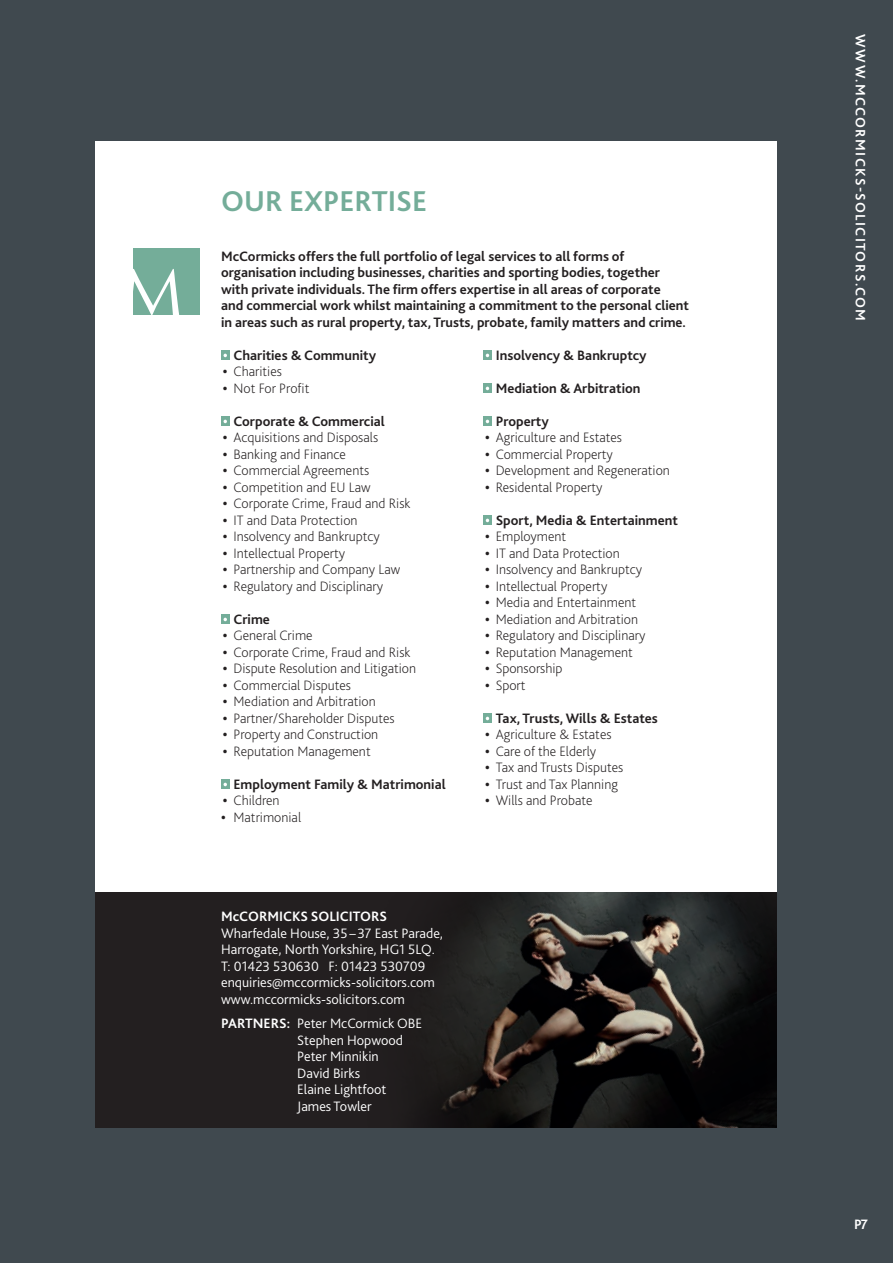
<style>
.page{position:relative;width:893px;height:1263px;background:#40494f}
.page>*{position:absolute;margin:0;border:0;box-sizing:border-box;transform-origin:0 0}
.t1{font:700 30px "Bliss 2";color:#74ad99}
.t2{font:200 14.25px "Bliss 2";color:#231f20}
.t3{font:700 14.25px/16.5px "Bliss 2";color:#231f20}
.t4{font:300 14.25px/16.5px "Bliss 2";color:#fff}
.t5{font:700 14.25px "Bliss 2";letter-spacing:.095em;color:#fff}
.s1{font-weight:700}
</style>
<div class="page">
<div style="left:95px;top:141px;width:682px;height:986px;background:#fff"></div>
<svg style="left:221px;top:351px;width:8px;height:9px"></svg>
<svg style="left:221px;top:417px;width:8px;height:9px"></svg>
<svg style="left:221px;top:615px;width:8px;height:9px"></svg>
<svg style="left:221px;top:780px;width:8px;height:9px"></svg>
<svg style="left:483px;top:351px;width:9px;height:9px"></svg>
<svg style="left:483px;top:384px;width:9px;height:9px"></svg>
<svg style="left:483px;top:417px;width:9px;height:9px"></svg>
<svg style="left:483px;top:516px;width:9px;height:9px"></svg>
<svg style="left:483px;top:714px;width:9px;height:9px"></svg>
<div style="left:95px;top:892px;width:682px;height:235px;background:#231f20"></div>
<img style="left:422px;top:892px;width:355px;height:235px">
<div style="left:134px;top:249px;width:66px;height:66px;background:#74ad99"></div>
<svg style="left:134px;top:269px;width:45px;height:46px"></svg>
<p class="t1" style="left:221px;top:183px;width:208px">OUR EXPERTISE</p>
<p class="t3" style="left:221px;top:248px;width:469px">McCormicks offers the full portfolio of legal services to all forms of organisation including businesses, charities and sporting bodies, together with private individuals. The firm offers expertise in all areas of corporate<br>and commercial work whilst maintaining a commitment to the personal client in areas such as rural property, tax, Trusts, probate, family matters and crime.</p>
<p class="t3" style="left:233px;top:347px;width:144px">Charities &amp; Community</p>
<p class="t2" style="left:223px;top:363px;width:60px"><span class="s1">•</span> Charities</p>
<p class="t2" style="left:223px;top:379px;width:88px"><span class="s1">•</span> Not For Profit</p>
<p class="t3" style="left:233px;top:413px;width:153px">Corporate &amp; Commercial</p>
<p class="t2" style="left:223px;top:429px;width:157px"><span class="s1">•</span> Acquisitions and Disposals</p>
<p class="t2" style="left:223px;top:445px;width:125px"><span class="s1">•</span> Banking and Finance</p>
<p class="t2" style="left:223px;top:462px;width:148px"><span class="s1">•</span> Commercial Agreements</p>
<p class="t2" style="left:223px;top:478px;width:149px"><span class="s1">•</span> Competition and EU Law</p>
<p class="t2" style="left:223px;top:495px;width:189px"><span class="s1">•</span> Corporate Crime, Fraud and Risk</p>
<p class="t2" style="left:223px;top:511px;width:136px"><span class="s1">•</span> IT and Data Protection</p>
<p class="t2" style="left:223px;top:528px;width:158px"><span class="s1">•</span> Insolvency and Bankruptcy</p>
<p class="t2" style="left:223px;top:544px;width:124px"><span class="s1">•</span> Intellectual Property</p>
<p class="t2" style="left:223px;top:561px;width:179px"><span class="s1">•</span> Partnership and Company Law</p>
<p class="t2" style="left:223px;top:577px;width:162px"><span class="s1">•</span> Regulatory and Disciplinary</p>
<p class="t3" style="left:233px;top:611px;width:38px">Crime</p>
<p class="t2" style="left:223px;top:627px;width:91px"><span class="s1">•</span> General Crime</p>
<p class="t2" style="left:223px;top:643px;width:189px"><span class="s1">•</span> Corporate Crime, Fraud and Risk</p>
<p class="t2" style="left:223px;top:660px;width:195px"><span class="s1">•</span> Dispute Resolution and Litigation</p>
<p class="t2" style="left:223px;top:676px;width:130px"><span class="s1">•</span> Commercial Disputes</p>
<p class="t2" style="left:223px;top:693px;width:154px"><span class="s1">•</span> Mediation and Arbitration</p>
<p class="t2" style="left:223px;top:709px;width:173px"><span class="s1">•</span> Partner/Shareholder Disputes</p>
<p class="t2" style="left:223px;top:726px;width:157px"><span class="s1">•</span> Property and Construction</p>
<p class="t2" style="left:223px;top:742px;width:149px"><span class="s1">•</span> Reputation Management</p>
<p class="t3" style="left:233px;top:776px;width:214px">Employment Family &amp; Matrimonial</p>
<p class="t2" style="left:223px;top:792px;width:58px"><span class="s1">•</span> Children</p>
<p class="t2" style="left:221px;top:808px;width:82px"><span class="s1">•</span> Matrimonial</p>
<p class="t3" style="left:496px;top:347px;width:152px">Insolvency &amp; Bankruptcy</p>
<p class="t3" style="left:496px;top:380px;width:146px">Mediation &amp; Arbitration</p>
<p class="t3" style="left:496px;top:413px;width:55px">Property</p>
<p class="t2" style="left:485px;top:429px;width:138px"><span class="s1">•</span> Agriculture and Estates</p>
<p class="t2" style="left:485px;top:445px;width:129px"><span class="s1">•</span> Commercial Property</p>
<p class="t2" style="left:485px;top:462px;width:186px"><span class="s1">•</span> Development and Regeneration</p>
<p class="t2" style="left:485px;top:478px;width:119px"><span class="s1">•</span> Residental Property</p>
<p class="t3" style="left:496px;top:512px;width:184px">Sport, Media &amp; Entertainment</p>
<p class="t2" style="left:485px;top:528px;width:83px"><span class="s1">•</span> Employment</p>
<p class="t2" style="left:485px;top:544px;width:136px"><span class="s1">•</span> IT and Data Protection</p>
<p class="t2" style="left:485px;top:561px;width:158px"><span class="s1">•</span> Insolvency and Bankruptcy</p>
<p class="t2" style="left:485px;top:577px;width:124px"><span class="s1">•</span> Intellectual Property</p>
<p class="t2" style="left:485px;top:594px;width:153px"><span class="s1">•</span> Media and Entertainment</p>
<p class="t2" style="left:485px;top:610px;width:154px"><span class="s1">•</span> Mediation and Arbitration</p>
<p class="t2" style="left:485px;top:627px;width:162px"><span class="s1">•</span> Regulatory and Disciplinary</p>
<p class="t2" style="left:485px;top:643px;width:149px"><span class="s1">•</span> Reputation Management</p>
<p class="t2" style="left:485px;top:660px;width:79px"><span class="s1">•</span> Sponsorship</p>
<p class="t2" style="left:485px;top:676px;width:42px"><span class="s1">•</span> Sport</p>
<p class="t3" style="left:496px;top:710px;width:164px">Tax, Trusts, Wills &amp; Estates</p>
<p class="t2" style="left:485px;top:726px;width:128px"><span class="s1">•</span> Agriculture &amp; Estates</p>
<p class="t2" style="left:485px;top:742px;width:113px"><span class="s1">•</span> Care of the Elderly</p>
<p class="t2" style="left:485px;top:759px;width:140px"><span class="s1">•</span> Tax and Trusts Disputes</p>
<p class="t2" style="left:485px;top:775px;width:134px"><span class="s1">•</span> Trust and Tax Planning</p>
<p class="t2" style="left:485px;top:792px;width:109px"><span class="s1">•</span> Wills and Probate</p>
<p class="t4" style="left:221px;top:908px;width:223px"><span class="s1">McCORMICKS SOLICITORS </span>Wharfedale House, 35–37 East Parade, Harrogate, North Yorkshire, HG1 5LQ.<br>T: 01423 530630 F: 01423 530709 enquiries@mccormicks-solicitors.com www.mccormicks-solicitors.com</p>
<p class="t4" style="left:297px;top:1015px;width:126px;text-indent:-76px"><span class="s1">PARTNERS:</span> Peter McCormick OBE<br>Stephen Hopwood<br>Peter Minnikin<br>David Birks<br>Elaine Lightfoot<br>James Towler</p>
<p class="t5" style="left:869px;top:34px;width:289px;rotate:90deg">WWW.MCCORMICKS-SOLICITORS.COM</p>
<p class="t5" style="left:854px;top:1215px;width:15px">P7</p>
</div>
